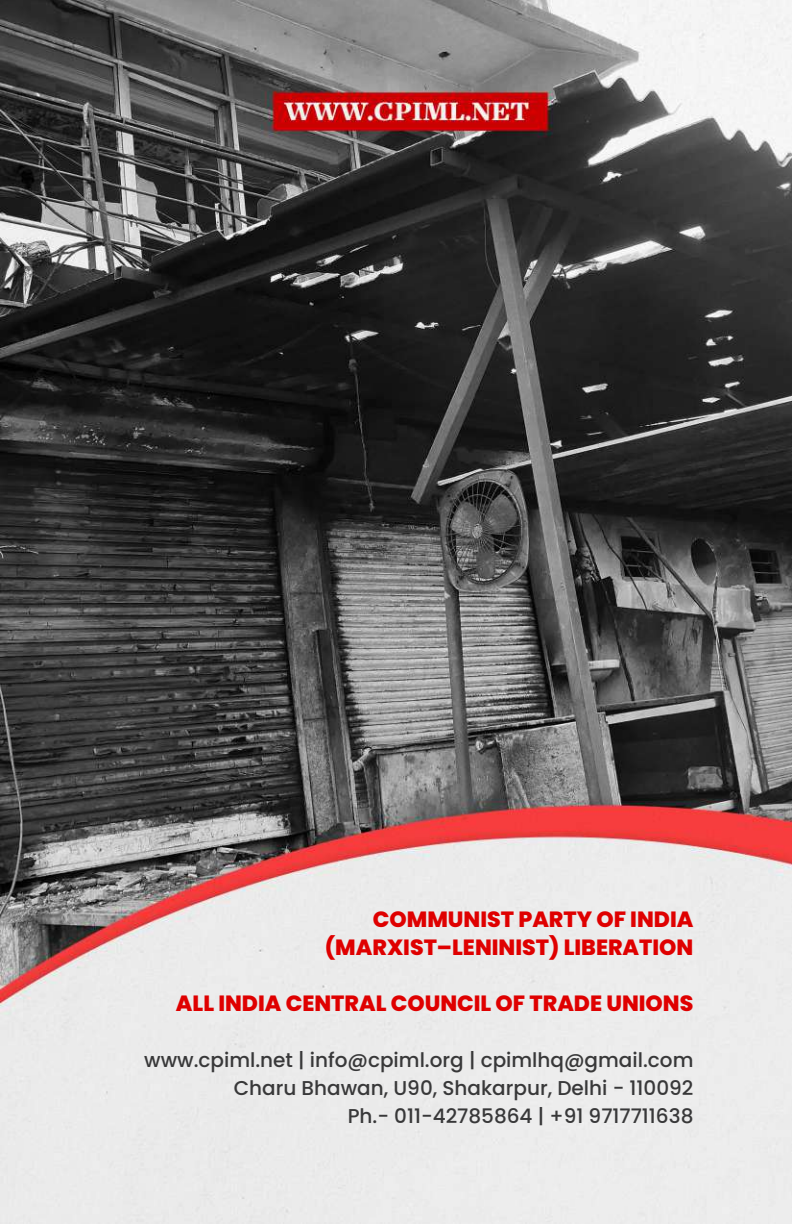
<style>
.page{position:relative;width:792px;height:1224px;background:#fff}
.page>*{position:absolute;margin:0;border:0;box-sizing:border-box;transform-origin:0 0}
.t1{font:800 22px/28px "Poppins";color:#df0000;text-align:right}
.t2{font:22px "Times New Roman";color:#231f20}
.t3{font:500 20px/28px "Poppins";color:#383839;text-align:right}
</style>
<div class="page">
<img style="left:0;top:0;width:792px;height:1224px">
<p class="t1" style="left:325px;top:905px;width:370px">COMMUNIST PARTY OF INDIA (MARXIST–LENINIST) LIBERATION</p>
<p class="t1" style="left:176px;top:989px;width:519px">ALL INDIA CENTRAL COUNCIL OF TRADE UNIONS</p>
<p class="t3" style="left:144px;top:1046px;width:551px">www.cpiml.net | info@cpiml.org | cpimlhq@gmail.com<br>Charu Bhawan, U90, Shakarpur, Delhi - 110092<br>Ph.- 011-42785864 | +91 9717711638</p>
<p class="t2" style="left:385px;top:1109px;width:23px">31</p>
</div>
